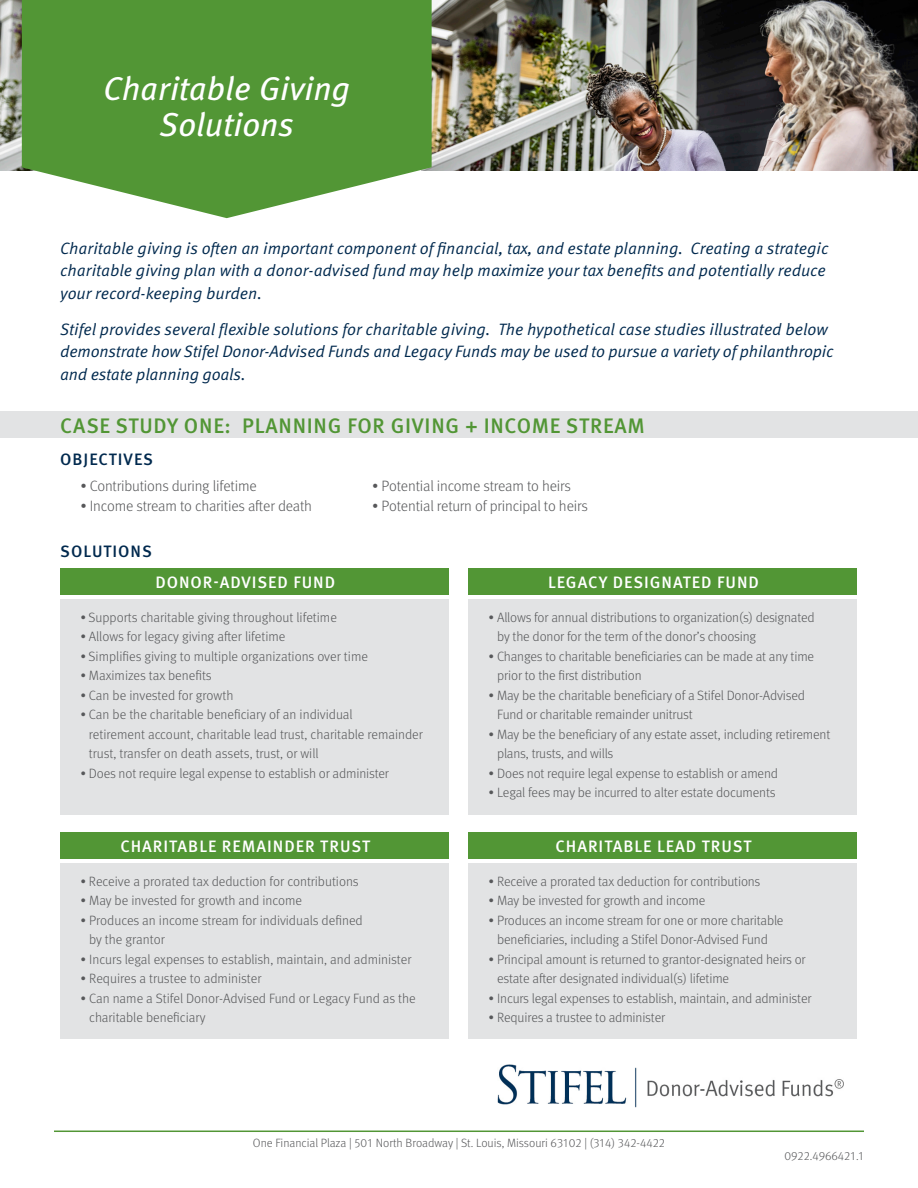
<style>
.page{position:relative;width:918px;height:1188px;background:#fff}
.page>*{position:absolute;margin:0;border:0;box-sizing:border-box;transform-origin:0 0}
.t1{font:italic 33px/36px "Meta OT";letter-spacing:-.005em;color:#fff;text-align:center}
.t2{font:500 21px "Meta OT";letter-spacing:.035em;color:#529635}
.t3{font:16.5px/22.5px "Meta OT Norm Ita";color:#00294e}
.Indented_Bulleted_Li{font:500 16.5px "Meta OT";letter-spacing:.06em;color:#fff}
.Indented_Bulleted_Li-2{font:500 16.5px "Meta OT";letter-spacing:.06em;color:#00294e}
.Indented_Bulleted_Li-3{font:300 15px "Meta OT";letter-spacing:-.01em;color:#57585a}
.Indented_Bulleted_Li-4{font:300 13.5px/19.5px "Meta OT";letter-spacing:-.01em;color:#57585a}
.t4{font:300 12px "Meta OT";color:#57585a}
</style>
<div class="page">
<div style="left:0;top:411px;width:918px;height:27px;background:#e2e3e4"></div>
<div style="left:60px;top:568px;width:389px;height:27px;background:#529635"></div>
<div style="left:60px;top:832px;width:389px;height:28px;background:#529635"></div>
<div style="left:468px;top:568px;width:389px;height:27px;background:#529635"></div>
<div style="left:468px;top:832px;width:389px;height:28px;background:#529635"></div>
<div style="left:468px;top:599px;width:389px;height:215px;background:#e2e3e4"></div>
<div style="left:468px;top:864px;width:389px;height:175px;background:#e2e3e4"></div>
<div style="left:60px;top:599px;width:389px;height:215px;background:#e2e3e4"></div>
<div style="left:60px;top:864px;width:389px;height:175px;background:#e2e3e4"></div>
<img style="left:432px;top:0;width:486px;height:171px">
<img style="left:0;top:0;width:22px;height:171px">
<img style="left:498px;top:1065px;width:346px;height:43px">
<hr style="left:54px;top:1131px;width:810px;height:1px;background:#529635">
<svg style="left:22px;top:0;width:410px;height:218px;background:#65a24c"></svg>
<p class="t1" style="left:103px;top:71px;width:248px">Charitable Giving<br>Solutions</p>
<p class="t3" style="left:60px;top:237px;width:770px">Charitable giving is often an important component of financial, tax, and estate planning. Creating a strategic charitable giving plan with a donor-advised fund may help maximize your tax benefits and potentially reduce your record-keeping burden.</p>
<p class="t3" style="left:60px;top:318px;width:775px">Stifel provides several flexible solutions for charitable giving. The hypothetical case studies illustrated below demonstrate how Stifel Donor-Advised Funds and Legacy Funds may be used to pursue a variety of philanthropic and estate planning goals.</p>
<p class="t2" style="left:60px;top:413px;width:586px">CASE STUDY ONE: PLANNING FOR GIVING + INCOME STREAM</p>
<p class="Indented_Bulleted_Li-2" style="left:60px;top:449px;width:94px">OBJECTIVES</p>
<p class="Indented_Bulleted_Li-3" style="left:80px;top:477px;width:178px">• Contributions during lifetime</p>
<p class="Indented_Bulleted_Li-3" style="left:372px;top:477px;width:200px">• Potential income stream to heirs</p>
<p class="Indented_Bulleted_Li-3" style="left:80px;top:497px;width:233px">• Income stream to charities after death</p>
<p class="Indented_Bulleted_Li-3" style="left:372px;top:497px;width:217px">• Potential return of principal to heirs</p>
<p class="Indented_Bulleted_Li-2" style="left:60px;top:541px;width:93px">SOLUTIONS</p>
<p class="Indented_Bulleted_Li" style="left:155px;top:572px;width:181px">DONOR-ADVISED FUND</p>
<p class="Indented_Bulleted_Li-4" style="left:80px;top:607px;width:258px">• Supports charitable giving throughout lifetime</p>
<p class="Indented_Bulleted_Li-4" style="left:80px;top:627px;width:207px">• Allows for legacy giving after lifetime</p>
<p class="Indented_Bulleted_Li-4" style="left:80px;top:646px;width:289px">• Simplifies giving to multiple organizations over time</p>
<p class="Indented_Bulleted_Li-4" style="left:80px;top:666px;width:133px">• Maximizes tax benefits</p>
<p class="Indented_Bulleted_Li-4" style="left:80px;top:685px;width:155px">• Can be invested for growth</p>
<p class="Indented_Bulleted_Li-4" style="left:89px;top:705px;width:335px;text-indent:-9px">• Can be the charitable beneficiary of an individual<br>retirement account, charitable lead trust, charitable remainder trust, transfer on death assets, trust, or will</p>
<p class="Indented_Bulleted_Li-4" style="left:80px;top:763px;width:310px">• Does not require legal expense to establish or administer</p>
<p class="Indented_Bulleted_Li" style="left:120px;top:836px;width:251px">CHARITABLE REMAINDER TRUST</p>
<p class="Indented_Bulleted_Li-4" style="left:80px;top:872px;width:280px">• Receive a prorated tax deduction for contributions</p>
<p class="Indented_Bulleted_Li-4" style="left:80px;top:891px;width:223px">• May be invested for growth and income</p>
<p class="Indented_Bulleted_Li-4" style="left:89px;top:911px;width:275px;text-indent:-9px">• Produces an income stream for individuals defined by the grantor</p>
<p class="Indented_Bulleted_Li-4" style="left:80px;top:950px;width:333px">• Incurs legal expenses to establish, maintain, and administer</p>
<p class="Indented_Bulleted_Li-4" style="left:80px;top:969px;width:183px">• Requires a trustee to administer</p>
<p class="Indented_Bulleted_Li-4" style="left:89px;top:989px;width:328px;text-indent:-9px">• Can name a Stifel Donor-Advised Fund or Legacy Fund as the charitable beneficiary</p>
<p class="Indented_Bulleted_Li" style="left:548px;top:572px;width:212px">LEGACY DESIGNATED FUND</p>
<p class="Indented_Bulleted_Li-4" style="left:497px;top:607px;width:319px;text-indent:-9px">• Allows for annual distributions to organization(s) designated by the donor for the term of the donor’s choosing</p>
<p class="Indented_Bulleted_Li-4" style="left:497px;top:646px;width:319px;text-indent:-9px">• Changes to charitable beneficiaries can be made at any time prior to the first distribution</p>
<p class="Indented_Bulleted_Li-4" style="left:497px;top:685px;width:309px;text-indent:-9px">• May be the charitable beneficiary of a Stifel Donor-Advised<br>Fund or charitable remainder unitrust</p>
<p class="Indented_Bulleted_Li-4" style="left:497px;top:724px;width:335px;text-indent:-9px">• May be the beneficiary of any estate asset, including retirement plans, trusts, and wills</p>
<p class="Indented_Bulleted_Li-4" style="left:489px;top:763px;width:291px">• Does not require legal expense to establish or amend</p>
<p class="Indented_Bulleted_Li-4" style="left:489px;top:783px;width:289px">• Legal fees may be incurred to alter estate documents</p>
<p class="Indented_Bulleted_Li" style="left:555px;top:836px;width:198px">CHARITABLE LEAD TRUST</p>
<p class="Indented_Bulleted_Li-4" style="left:489px;top:872px;width:273px">• Receive a prorated tax deduction for contributions</p>
<p class="Indented_Bulleted_Li-4" style="left:489px;top:891px;width:218px">• May be invested for growth and income</p>
<p class="Indented_Bulleted_Li-4" style="left:489px;top:911px;width:296px;text-align:center">• Produces an income stream for one or more charitable beneficiaries, including a Stifel Donor-Advised Fund</p>
<p class="Indented_Bulleted_Li-4" style="left:497px;top:950px;width:310px;text-indent:-9px">• Principal amount is returned to grantor-designated heirs or estate after designated individual(s) lifetime</p>
<p class="Indented_Bulleted_Li-4" style="left:489px;top:989px;width:324px">• Incurs legal expenses to establish, maintain, and administer</p>
<p class="Indented_Bulleted_Li-4" style="left:489px;top:1008px;width:178px">• Requires a trustee to administer</p>
<p class="t4" style="left:253px;top:1136px;width:414px">One Financial Plaza | 501 North Broadway | St. Louis, Missouri 63102 | (314) 342-4422</p>
<p class="t4" style="left:784px;top:1148px;width:81px">0922.4966421.1</p>
</div>
